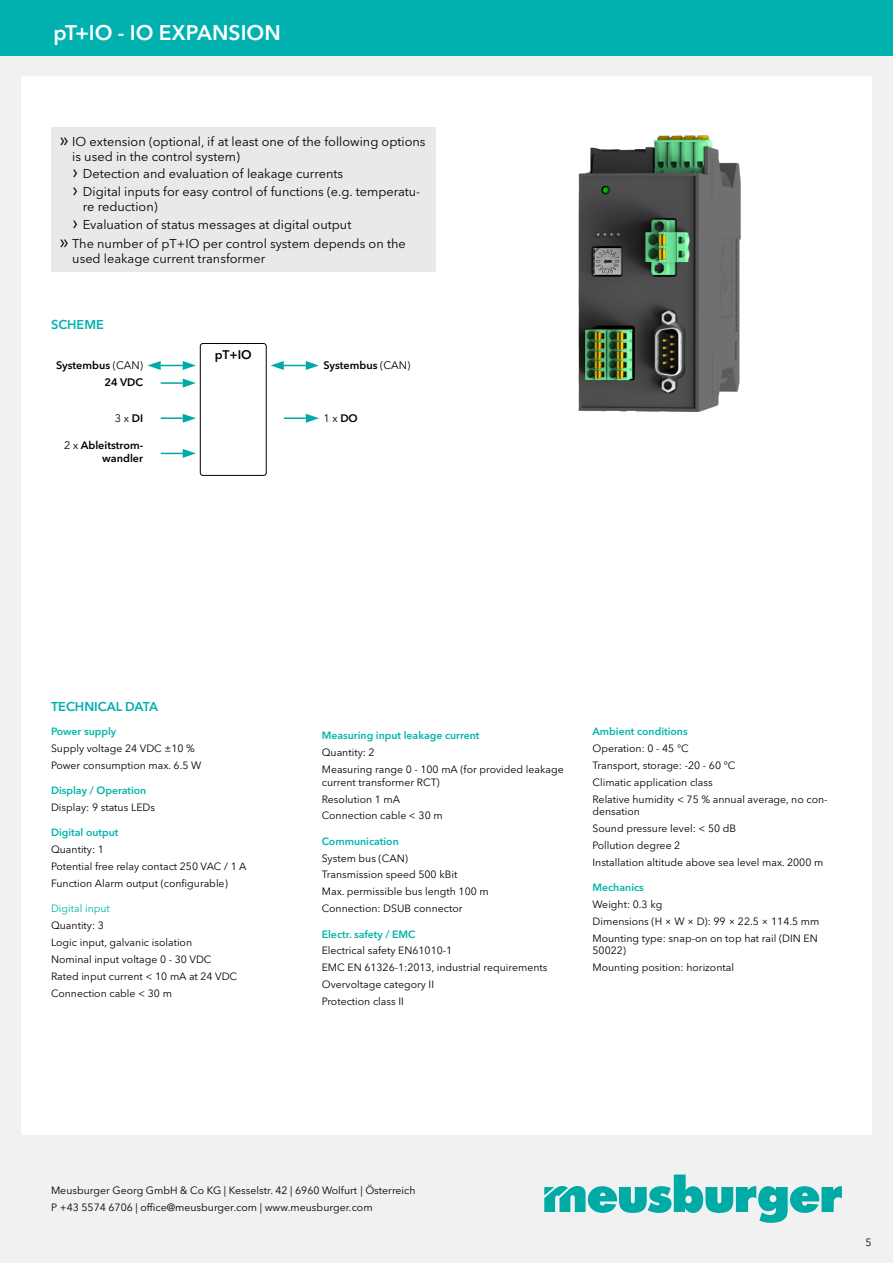
<style>
.page{position:relative;width:893px;height:1263px;background:#fff}
.page>*{position:absolute;margin:0;border:0;box-sizing:border-box;transform-origin:0 0}
.t1{font:600 21px "Avenir Next W1 G";color:#fff}
.t2{font:12.75px/15.3px "Avenir Next W1 G";color:#000}
.t3{font:600 12.75px "Avenir Next W1 G";color:#00b1b0}
.t4{font:600 12.45px "Avenir Next W1 G";color:#000}
.t5{font:600 10.8px/13px "Avenir Next W1 G";color:#000;text-align:right}
.t6{font:10.8px "Avenir Next W1 G";color:#000}
.t7{font:10.5px/16.8px "Avenir Next W1 G";color:#000}
.t8{font:600 10.5px "Avenir Next W1 G";color:#00b5ab}
.t9{font:10.5px "Avenir Next W1 G";color:#00b5ab}
.s1{font-size:19.5px}
.s2{font-weight:400}
.s3{font-weight:600}
</style>
<div class="page">
<div style="left:0;top:55px;width:893px;height:1208px;background:#f1f1f2"></div>
<div style="left:21px;top:77px;width:851px;height:1058px;background:#fff"></div>
<div style="left:0;top:0;width:893px;height:55px;background:#00b1b0"></div>
<svg style="left:544px;top:1174px;width:298px;height:49px"></svg>
<img style="left:578px;top:135px;width:163px;height:277px">
<div style="left:51px;top:128px;width:385px;height:144px;background:#e9e9ea"></div>
<div style="left:200px;top:343px;width:67px;height:133px;border:1px solid #000;border-radius:3px"></div>
<svg style="left:271px;top:361px;width:48px;height:9px"></svg>
<svg style="left:148px;top:361px;width:48px;height:9px"></svg>
<hr style="left:161px;top:417px;width:22px;height:2px;background:#00aba7">
<svg style="left:183px;top:414px;width:13px;height:9px"></svg>
<hr style="left:284px;top:417px;width:22px;height:2px;background:#00aba7">
<svg style="left:306px;top:414px;width:13px;height:9px"></svg>
<svg style="left:161px;top:449px;width:35px;height:9px"></svg>
<hr style="left:161px;top:382px;width:22px;height:2px;background:#00aba7">
<svg style="left:183px;top:379px;width:13px;height:9px"></svg>
<h1 class="t1" style="left:53px;top:20px;width:229px">pT+IO - IO EXPANSION</h1>
<p class="t2" style="left:72px;top:134px;width:355px;text-indent:-13px"><span class="s1">»</span> IO extension (optional, if at least one of the following options is used in the control system)</p>
<p class="t2" style="left:72px;top:165px;width:350px;line-height:17.4px"><span class="s1">›</span> Detection and evaluation of leakage currents<br><span class="s1">›</span> Digital inputs for easy control of functions (e.g. temperatu-</p>
<p class="t2" style="left:72px;top:198px;width:281px;line-height:17.4px;text-indent:11px">re reduction)<br><span class="s1">›</span> Evaluation of status messages at digital output</p>
<p class="t2" style="left:72px;top:236px;width:335px;text-indent:-13px"><span class="s1">»</span> The number of pT+IO per control system depends on the used leakage current transformer</p>
<p class="t3" style="left:51px;top:316px;width:54px">SCHEME</p>
<p class="t5" style="left:56px;top:356px;width:89px;line-height:17.5px">Systembus <span class="s2">(CAN)<br></span>24 VDC</p>
<p class="t4" style="left:215px;top:347px;width:39px">pT+IO</p>
<p class="t5" style="left:323px;top:359px;width:89px">Systembus <span class="s2">(CAN)</span></p>
<p class="t6" style="left:115px;top:411px;width:30px">3 x <span class="s3">DI</span></p>
<p class="t6" style="left:323px;top:411px;width:36px">1 x <span class="s3">DO</span></p>
<p class="t5" style="left:64px;top:439px;width:81px"><span class="s2">2 x</span> Ableitstrom&shy;wandler</p>
<p class="t3" style="left:51px;top:699px;width:109px">TECHNICAL DATA</p>
<p class="t8" style="left:51px;top:725px;width:67px">Power supply</p>
<p class="t7" style="left:51px;top:740px;width:152px">Supply voltage 24 VDC ±10 %<br>Power consumption max. 6.5 W</p>
<p class="t8" style="left:51px;top:784px;width:97px">Display / Operation</p>
<p class="t7" style="left:51px;top:799px;width:106px">Display: 9 status LEDs</p>
<p class="t8" style="left:51px;top:826px;width:69px">Digital output</p>
<p class="t7" style="left:51px;top:841px;width:197px">Quantity: 1<br>Potential free relay contact 250 VAC / 1 A<br>Function Alarm output (configurable)</p>
<p class="t9" style="left:51px;top:902px;width:60px">Digital input</p>
<p class="t7" style="left:51px;top:917px;width:188px">Quantity: 3<br>Logic input, galvanic isolation<br>Nominal input voltage 0 - 30 VDC<br>Rated input current &lt; 10 mA at 24 VDC<br>Connection cable &lt; 30 m</p>
<p class="t8" style="left:322px;top:729px;width:159px">Measuring input leakage current</p>
<p class="t7" style="left:322px;top:744px;width:243px">Quantity: 2<br>Measuring range 0 - 100 mA (for provided leakage</p>
<p class="t7" style="left:322px;top:774px;width:122px">current transformer RCT)<br>Resolution 1 mA<br>Connection cable &lt; 30 m</p>
<p class="t8" style="left:322px;top:835px;width:79px">Communication</p>
<p class="t7" style="left:322px;top:849px;width:169px">System bus (CAN)<br>Transmission speed 500 kBit<br>Max. permissible bus length 100 m<br>Connection: DSUB connector</p>
<p class="t8" style="left:322px;top:927px;width:95px">Electr. safety / EMC</p>
<p class="t7" style="left:322px;top:942px;width:227px">Electrical safety EN61010-1<br>EMC EN 61326-1:2013, industrial requirements<br>Overvoltage category II<br>Protection class II</p>
<p class="t8" style="left:592px;top:725px;width:97px">Ambient conditions</p>
<p class="t7" style="left:592px;top:740px;width:237px">Operation: 0 - 45 °C<br>Transport, storage: -20 - 60 °C<br>Climatic application class<br>Relative humidity &lt; 75 % annual average, no con-</p>
<p class="t7" style="left:592px;top:803px;width:232px">densation<br>Sound pressure level: &lt; 50 dB<br>Pollution degree 2<br>Installation altitude above sea level max. 2000 m</p>
<p class="t8" style="left:592px;top:881px;width:53px">Mechanics</p>
<p class="t7" style="left:592px;top:896px;width:228px">Weight: 0.3 kg<br>Dimensions (H × W × D): 99 × 22.5 × 114.5 mm<br>Mounting type: snap-on on top hat rail (DIN EN</p>
<p class="t7" style="left:592px;top:942px;width:143px">50022)<br>Mounting position: horizontal</p>
<p class="t7" style="left:51px;top:1182px;width:366px">Meusburger Georg GmbH &amp; Co KG | Kesselstr. 42 | 6960 Wolfurt | Österreich<br>P +43 5574 6706 | office@meusburger.com | www.meusburger.com</p>
<p class="t7" style="left:866px;top:1233px;width:8px">5</p>
</div>
